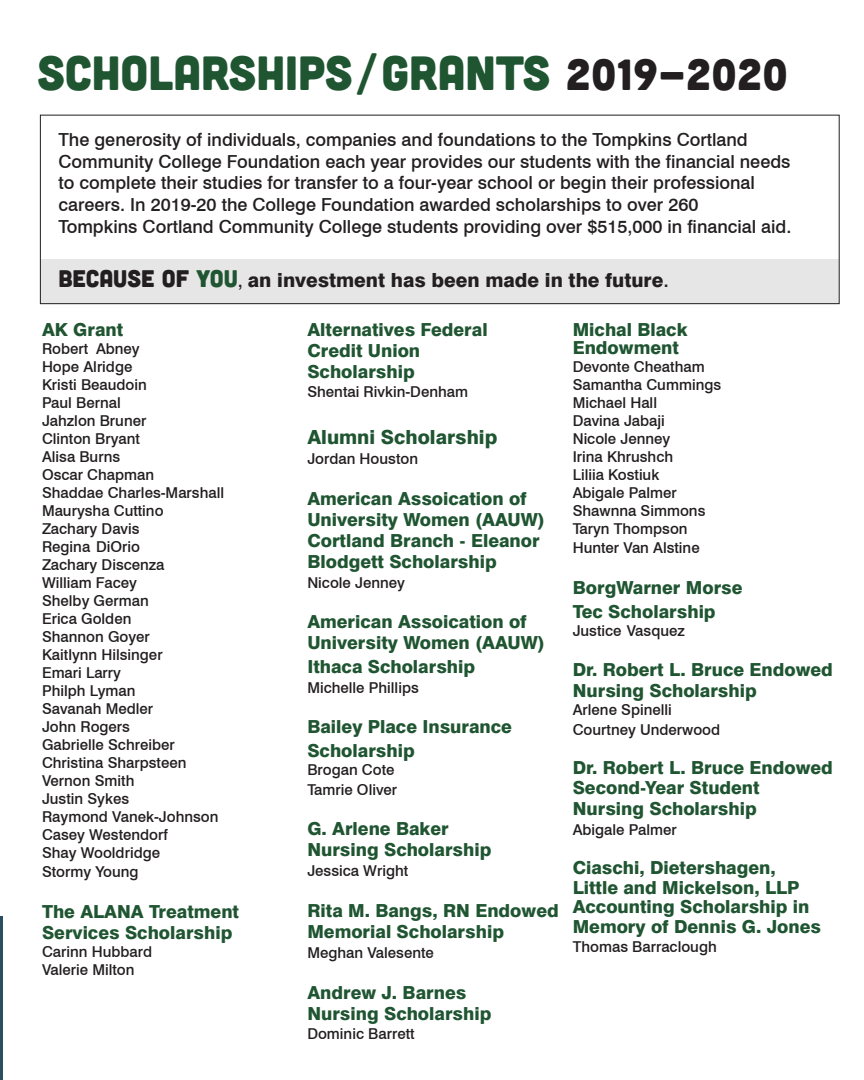
<style>
.page{position:relative;width:864px;height:1080px;background:#fff}
.page>*{position:absolute;margin:0;border:0;box-sizing:border-box;transform-origin:0 0}
.t1{font:48px "Cubano";color:#205532}
.t2{font:800 19.5px "Swiss 721 BT";color:#231f20}
.t3{font:800 19.5px "Swiss 721 BT";color:#205532}
.t4{font:800 18px/19.5px "Swiss 721 BT";color:#205532}
.t5{font:500 18px "Swiss 721 BT";color:#231f20}
.t6{font:500 15px "Swiss 721 BT";color:#231f20}
.s1{font-size:43.5px;color:#231f20}
.s2{font-family:"Cubano";font-weight:400;font-size:24px}
.s3{font-family:"Cubano";font-weight:400;font-size:24px;color:#205532}
.s4{font-weight:500;font-size:18px}
.s5{font-weight:500}
</style>
<div class="page">
<div style="left:40px;top:260px;width:798px;height:44px;background:#e6e6e6"></div>
<hr style="left:0;top:917px;width:2px;height:163px;background:#284f5f">
<p class="t1" style="left:38px;top:42px;width:752px">SCHOLARSHIPS/GRANTS <span class="s1">2019-2020</span></p>
<p class="t5" style="left:58px;top:129px;width:691px">The generosity of individuals, companies and foundations to the Tompkins Cortland</p>
<p class="t5" style="left:58px;top:151px;width:734px">Community College Foundation each year provides our students with the financial needs</p>
<p class="t5" style="left:58px;top:172px;width:698px">to complete their studies for transfer to a four-year school or begin their professional</p>
<p class="t5" style="left:58px;top:194px;width:641px">careers. In 2019-20 the College Foundation awarded scholarships to over 260</p>
<p class="t5" style="left:58px;top:215px;width:734px">Tompkins Cortland Community College students providing over $515,000 in financial aid.</p>
<p class="t2" style="left:58px;top:268px;width:612px"><span class="s2">BECAUSE OF</span> <span class="s3">YOU</span><span class="s4">,</span> an investment has been made in the future<span class="s5">.</span></p>
<p class="t4" style="left:42px;top:319px;width:83px">AK Grant</p>
<p class="t6" style="left:42px;top:339px;width:99px">Robert Abney</p>
<p class="t6" style="left:42px;top:357px;width:92px">Hope Alridge</p>
<p class="t6" style="left:42px;top:375px;width:106px">Kristi Beaudoin</p>
<p class="t6" style="left:42px;top:393px;width:80px">Paul Bernal</p>
<p class="t6" style="left:42px;top:411px;width:106px">Jahzlon Bruner</p>
<p class="t6" style="left:42px;top:429px;width:99px">Clinton Bryant</p>
<p class="t6" style="left:42px;top:447px;width:80px">Alisa Burns</p>
<p class="t6" style="left:42px;top:465px;width:114px">Oscar Chapman</p>
<p class="t6" style="left:42px;top:483px;width:184px">Shaddae Charles-Marshall</p>
<p class="t6" style="left:42px;top:501px;width:123px">Maurysha Cuttino</p>
<p class="t6" style="left:42px;top:519px;width:99px">Zachary Davis</p>
<p class="t6" style="left:42px;top:537px;width:99px">Regina DiOrio</p>
<p class="t6" style="left:42px;top:555px;width:124px">Zachary Discenza</p>
<p class="t6" style="left:42px;top:573px;width:96px">William Facey</p>
<p class="t6" style="left:42px;top:591px;width:108px">Shelby German</p>
<p class="t6" style="left:42px;top:609px;width:91px">Erica Golden</p>
<p class="t6" style="left:42px;top:627px;width:109px">Shannon Goyer</p>
<p class="t6" style="left:42px;top:645px;width:122px">Kaitlynn Hilsinger</p>
<p class="t6" style="left:42px;top:663px;width:81px">Emari Larry</p>
<p class="t6" style="left:42px;top:681px;width:95px">Philph Lyman</p>
<p class="t6" style="left:42px;top:699px;width:113px">Savanah Medler</p>
<p class="t6" style="left:42px;top:717px;width:90px">John Rogers</p>
<p class="t6" style="left:42px;top:735px;width:134px">Gabrielle Schreiber</p>
<p class="t6" style="left:42px;top:753px;width:146px">Christina Sharpsteen</p>
<p class="t6" style="left:42px;top:771px;width:94px">Vernon Smith</p>
<p class="t6" style="left:42px;top:789px;width:89px">Justin Sykes</p>
<p class="t6" style="left:42px;top:807px;width:178px">Raymond Vanek-Johnson</p>
<p class="t6" style="left:42px;top:825px;width:127px">Casey Westendorf</p>
<p class="t6" style="left:42px;top:843px;width:120px">Shay Wooldridge</p>
<p class="t6" style="left:42px;top:863px;width:98px">Stormy Young</p>
<p class="t4" style="left:42px;top:902px;width:199px">The ALANA Treatment</p>
<p class="t4" style="left:42px;top:923px;width:192px">Services Scholarship</p>
<p class="t6" style="left:42px;top:943px;width:112px">Carinn Hubbard</p>
<p class="t6" style="left:42px;top:961px;width:94px">Valerie Milton</p>
<p class="t4" style="left:307px;top:319px;width:182px">Alternatives Federal</p>
<p class="t4" style="left:307px;top:340px;width:114px">Credit Union</p>
<p class="t4" style="left:307px;top:361px;width:109px">Scholarship</p>
<p class="t6" style="left:307px;top:383px;width:162px">Shentai Rivkin-Denham</p>
<p class="t3" style="left:307px;top:425px;width:191px">Alumni Scholarship</p>
<p class="t6" style="left:307px;top:449px;width:112px">Jordan Houston</p>
<p class="t4" style="left:307px;top:488px;width:221px">American Assoication of</p>
<p class="t4" style="left:307px;top:509px;width:239px">University Women (AAUW)</p>
<p class="t4" style="left:307px;top:530px;width:234px;line-height:21px">Cortland Branch - Eleanor<br>Blodgett Scholarship</p>
<p class="t6" style="left:307px;top:573px;width:99px">Nicole Jenney</p>
<p class="t4" style="left:307px;top:612px;width:221px">American Assoication of</p>
<p class="t4" style="left:307px;top:633px;width:239px">University Women (AAUW)</p>
<p class="t4" style="left:307px;top:656px;width:169px">Ithaca Scholarship</p>
<p class="t6" style="left:307px;top:678px;width:113px">Michelle Phillips</p>
<p class="t4" style="left:307px;top:717px;width:206px">Bailey Place Insurance</p>
<p class="t4" style="left:307px;top:740px;width:109px">Scholarship</p>
<p class="t6" style="left:307px;top:760px;width:89px">Brogan Cote</p>
<p class="t6" style="left:307px;top:780px;width:91px">Tamrie Oliver</p>
<p class="t4" style="left:307px;top:819px;width:143px">G. Arlene Baker</p>
<p class="t4" style="left:307px;top:840px;width:186px">Nursing Scholarship</p>
<p class="t6" style="left:307px;top:862px;width:102px">Jessica Wright</p>
<p class="t4" style="left:307px;top:901px;width:253px">Rita M. Bangs, RN Endowed</p>
<p class="t4" style="left:307px;top:922px;width:198px">Memorial Scholarship</p>
<p class="t6" style="left:307px;top:943px;width:128px">Meghan Valesente</p>
<p class="t4" style="left:307px;top:982px;width:161px">Andrew J. Barnes</p>
<p class="t4" style="left:307px;top:1003px;width:186px">Nursing Scholarship</p>
<p class="t6" style="left:307px;top:1025px;width:109px">Dominic Barrett</p>
<p class="t4" style="left:573px;top:319px;width:116px">Michal Black</p>
<p class="t4" style="left:573px;top:337px;width:108px">Endowment</p>
<p class="t6" style="left:573px;top:357px;width:133px">Devonte Cheatham</p>
<p class="t6" style="left:573px;top:375px;width:150px">Samantha Cummings</p>
<p class="t6" style="left:573px;top:393px;width:86px">Michael Hall</p>
<p class="t6" style="left:573px;top:411px;width:94px">Davina Jabaji</p>
<p class="t6" style="left:573px;top:429px;width:99px">Nicole Jenney</p>
<p class="t6" style="left:573px;top:447px;width:102px">Irina Khrushch</p>
<p class="t6" style="left:573px;top:465px;width:88px">Liliia Kostiuk</p>
<p class="t6" style="left:573px;top:483px;width:106px">Abigale Palmer</p>
<p class="t6" style="left:573px;top:501px;width:134px">Shawnna Simmons</p>
<p class="t6" style="left:573px;top:519px;width:116px">Taryn Thompson</p>
<p class="t6" style="left:573px;top:539px;width:128px">Hunter Van Alstine</p>
<p class="t4" style="left:573px;top:578px;width:171px">BorgWarner Morse</p>
<p class="t4" style="left:573px;top:601px;width:144px">Tec Scholarship</p>
<p class="t6" style="left:573px;top:621px;width:114px">Justice Vasquez</p>
<p class="t4" style="left:573px;top:660px;width:262px">Dr. Robert L. Bruce Endowed</p>
<p class="t4" style="left:573px;top:681px;width:186px">Nursing Scholarship</p>
<p class="t6" style="left:573px;top:701px;width:101px">Arlene Spinelli</p>
<p class="t6" style="left:573px;top:721px;width:149px">Courtney Underwood</p>
<p class="t4" style="left:573px;top:758px;width:262px">Dr. Robert L. Bruce Endowed<br>Second-Year Student</p>
<p class="t4" style="left:573px;top:799px;width:186px">Nursing Scholarship</p>
<p class="t6" style="left:573px;top:820px;width:106px">Abigale Palmer</p>
<p class="t4" style="left:573px;top:858px;width:204px">Ciaschi, Dietershagen,</p>
<p class="t4" style="left:573px;top:877px;width:228px">Little and Mickelson, LLP</p>
<p class="t4" style="left:573px;top:897px;width:250px">Accounting Scholarship in<br>Memory of Dennis G. Jones</p>
<p class="t6" style="left:573px;top:938px;width:146px">Thomas Barraclough</p>
</div>
